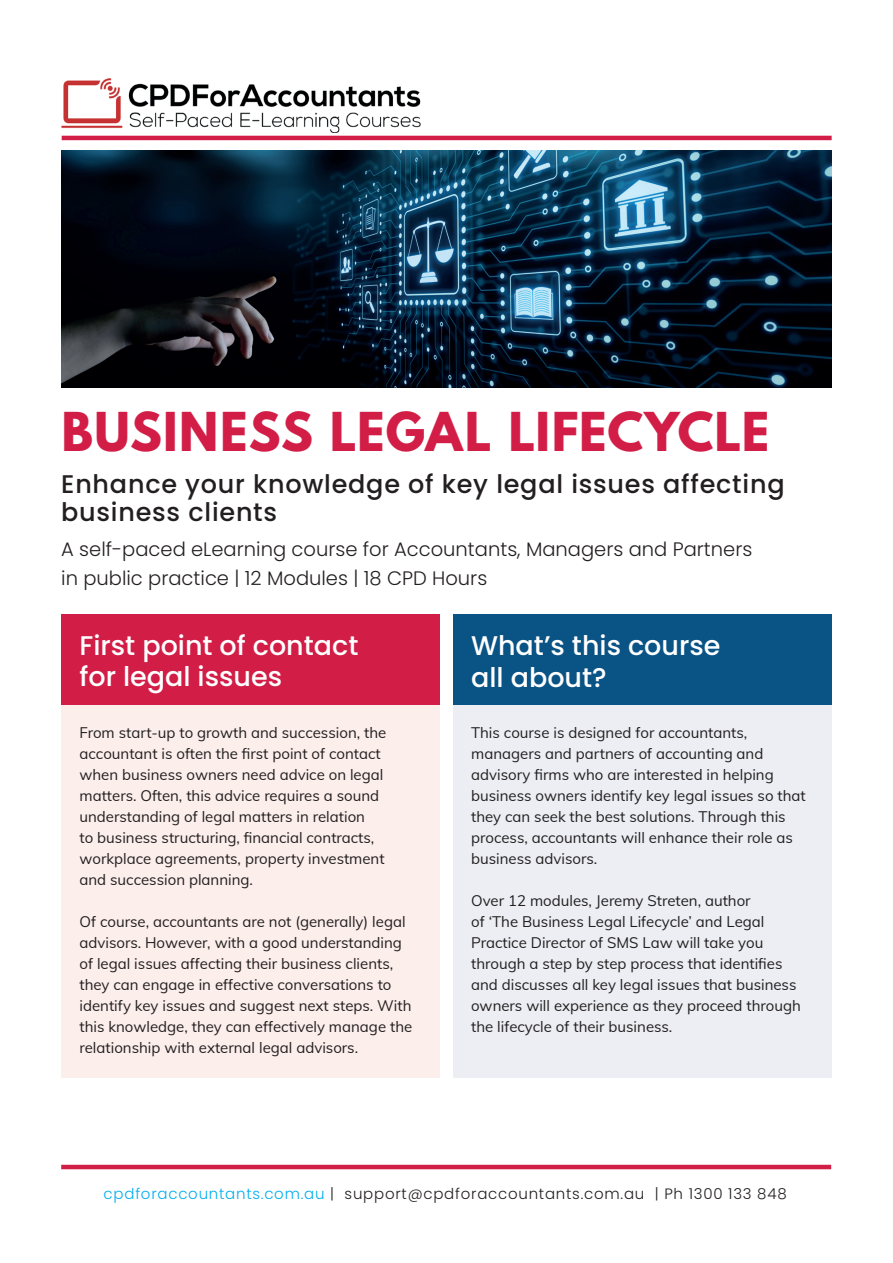
<style>
.page{position:relative;width:893px;height:1263px;background:#fff}
.page>*{position:absolute;margin:0;border:0;box-sizing:border-box;transform-origin:0 0}
.t1{font:700 47.55px "League Spartan";letter-spacing:.02em;color:#d21e47}
.t2{font:500 27px/31.5px "Poppins";color:#fff}
.t3{font:500 25.5px/28.5px "Poppins";letter-spacing:.03em;color:#231f20}
.t4{font:300 19.5px/28.5px "Poppins";color:#231f20}
.t5{font:15px/21px "Muli";color:#231f20}
.t6{font:300 15px "Poppins";letter-spacing:.05em;color:#231f20}
.s1{color:#00aeef}
</style>
<div class="page">
<img style="left:61px;top:151px;width:770px;height:236px">
<img style="left:61px;top:78px;width:360px;height:55px">
<hr style="left:62px;top:136px;width:770px;height:4px;background:#d21e47">
<hr style="left:61px;top:1165px;width:770px;height:4px;background:#d21e47">
<div style="left:62px;top:672px;width:378px;height:406px;background:#fbeeeb"></div>
<div style="left:62px;top:614px;width:378px;height:91px;background:#d21e47"></div>
<div style="left:453px;top:693px;width:378px;height:385px;background:#eceef3"></div>
<div style="left:453px;top:614px;width:378px;height:91px;background:#0a5385"></div>
<h1 class="t1" style="left:62px;top:395px;width:709px">BUSINESS LEGAL LIFECYCLE</h1>
<h3 class="t3" style="left:61px;top:470px;width:725px">Enhance your knowledge of key legal issues affecting business clients</h3>
<h3 class="t4" style="left:61px;top:535px;width:693px">A self-paced eLearning course for Accountants, Managers and Partners in public practice | 12 Modules | 18 CPD Hours</h3>
<h2 class="t2" style="left:80px;top:630px;width:280px">First point of contact for legal issues</h2>
<p class="t5" style="left:80px;top:721px;width:308px">From start-up to growth and succession, the accountant is often the first point of contact when business owners need advice on legal matters. Often, this advice requires a sound understanding of legal matters in relation<br>to business structuring, financial contracts, workplace agreements, property investment and succession planning.</p>
<p class="t5" style="left:80px;top:910px;width:334px">Of course, accountants are not (generally) legal advisors. However, with a good understanding of legal issues affecting their business clients, they can engage in effective conversations to identify key issues and suggest next steps. With this knowledge, they can effectively manage the relationship with external legal advisors.</p>
<h2 class="t2" style="left:471px;top:629px;width:251px;line-height:32.4px">What’s this course all about?</h2>
<p class="t5" style="left:471px;top:721px;width:336px">This course is designed for accountants, managers and partners of accounting and advisory firms who are interested in helping business owners identify key legal issues so that they can seek the best solutions. Through this process, accountants will enhance their role as business advisors.</p>
<p class="t5" style="left:471px;top:889px;width:331px">Over 12 modules, Jeremy Streten, author<br>of ‘The Business Legal Lifecycle’ and Legal Practice Director of SMS Law will take you through a step by step process that identifies and discusses all key legal issues that business owners will experience as they proceed through the lifecycle of their business.</p>
<p class="t6" style="left:104px;top:1185px;width:684px"><span class="s1">cpdforaccountants.com.au</span> | support@cpdforaccountants.com.au | Ph 1300 133 848</p>
</div>
